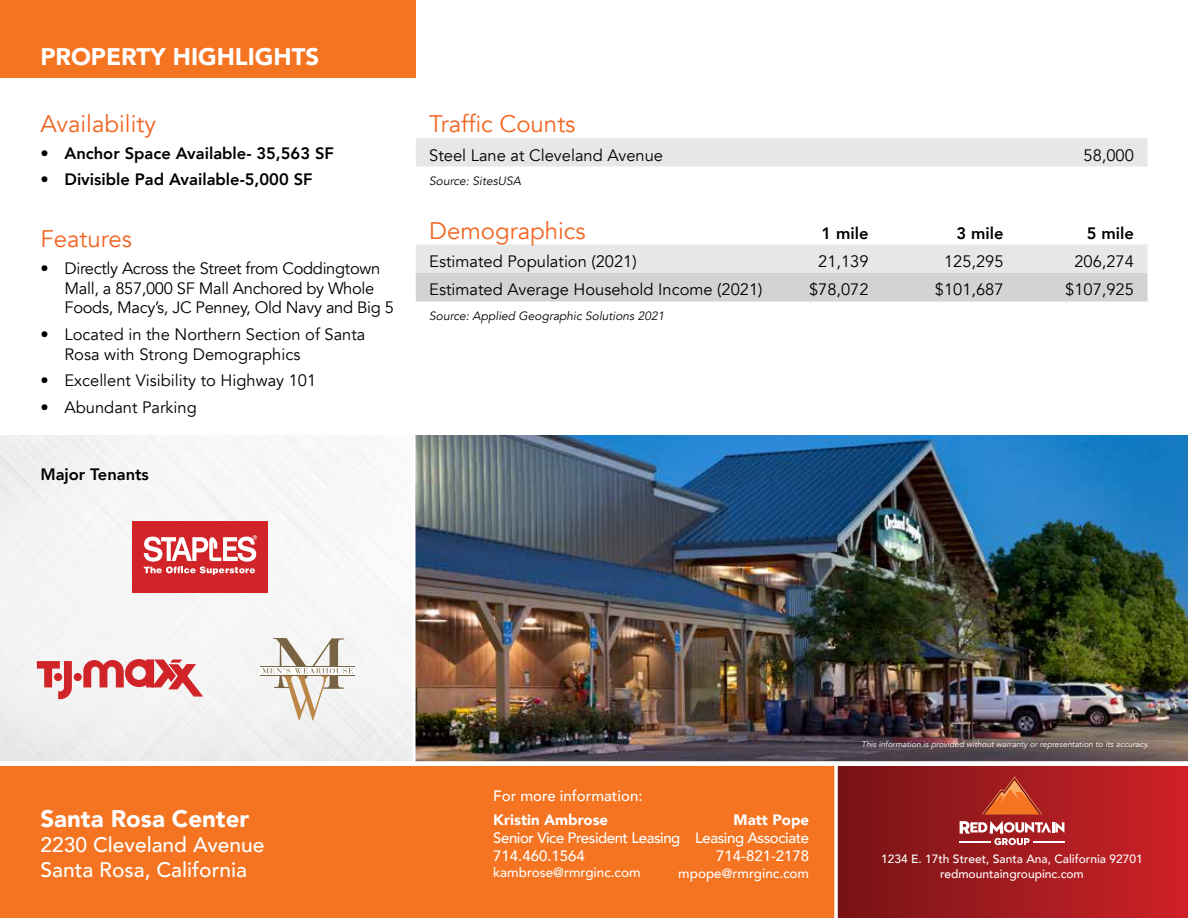
<style>
.page{position:relative;width:1188px;height:918px;background:#fff}
.page>*{position:absolute;margin:0;border:0;box-sizing:border-box;transform-origin:0 0}
.t1{font:24px "Avenir";color:#f26522}
.t2{font:900 24px "Avenir";color:#fff}
.t3{font:500 21px/25.2px "Avenir";color:#fff}
.t4{font:16.5px/19.8px "Avenir";color:#000}
.t5{font:16.5px/19.8px "Avenir";letter-spacing:-.02em;color:#000}
.t6{font:800 16.5px "Avenir";color:#000}
.t7{font:500 15px/18px "Avenir";letter-spacing:-.03em;color:#fff}
.t8{font:900 15px "Avenir";color:#fff}
.t9{font:500 15px "Avenir";color:#fff}
.t10{font:500 13.5px "Avenir";color:#fff}
.t11{font:500 12px/14.4px "Avenir";color:#fff;text-align:center}
.t12{font:italic 12px "Avenir";color:#000}
.t13{font:italic 8.25px "Avenir";color:#fff}
</style>
<div class="page">
<div style="left:0;top:435px;width:412px;height:326px;background:#f5f5f5"></div>
<img style="left:416px;top:435px;width:772px;height:326px">
<div style="left:836px;top:764px;width:352px;height:154px;background:linear-gradient(to right,#761315,#ce2228)"></div>
<div style="left:0;top:764px;width:836px;height:154px;background:#f47421"></div>
<div style="left:0;top:0;width:416px;height:78px;background:#f47421"></div>
<svg style="left:982px;top:776px;width:60px;height:38px"></svg>
<svg style="left:960px;top:821px;width:104px;height:24px"></svg>
<div style="left:0;top:761px;width:1188px;height:5px;background:#fff"></div>
<hr style="left:835px;top:764px;width:3px;height:154px;background:#fff">
<svg style="left:412px;top:435px;width:4px;height:327px"></svg>
<div style="left:416px;top:138px;width:732px;height:28px;background:#e6e7e8"></div>
<svg style="left:416px;top:244px;width:732px;height:58px"></svg>
<svg style="left:37px;top:661px;width:36px;height:38px"></svg>
<div style="left:74px;top:673px;width:8px;height:8px;background:#d12429;border-radius:50%"></div>
<svg style="left:83px;top:659px;width:120px;height:38px"></svg>
<svg style="left:261px;top:668px;width:94px;height:7px"></svg>
<hr style="left:261px;top:667px;width:94px;height:1px;background:#786442">
<hr style="left:261px;top:675px;width:94px;height:1px;background:#786442">
<svg style="left:262px;top:638px;width:91px;height:82px"></svg>
<div style="left:132px;top:522px;width:135px;height:71px;background:#d12429"></div>
<svg style="left:144px;top:535px;width:113px;height:40px"></svg>
<h1 class="t2" style="left:40px;top:36px;width:281px">PROPERTY HIGHLIGHTS</h1>
<h1 class="t1" style="left:40px;top:109px;width:117px">Availability</h1>
<p class="t6" style="left:40px;top:140px;width:295px">• Anchor Space Available- 35,563 SF</p>
<p class="t6" style="left:40px;top:167px;width:274px">• Divisible Pad Available-5,000 SF</p>
<h1 class="t1" style="left:40px;top:225px;width:93px">Features</h1>
<p class="t5" style="left:65px;top:258px;width:331px;text-indent:-24px">• Directly Across the Street from Coddingtown<br>Mall, a 857,000 SF Mall Anchored by Whole<br>Foods, Macy’s, JC Penney, Old Navy and Big 5</p>
<p class="t4" style="left:65px;top:325px;width:302px;text-indent:-24px">• Located in the Northern Section of Santa<br>Rosa with Strong Demographics</p>
<p class="t4" style="left:40px;top:371px;width:277px">• Excellent Visibility to Highway 101</p>
<p class="t4" style="left:40px;top:398px;width:158px">• Abundant Parking</p>
<p class="t6" style="left:40px;top:461px;width:110px">Major Tenants</p>
<h1 class="t1" style="left:429px;top:109px;width:148px">Traffic Counts</h1>
<p class="t4" style="left:429px;top:145px;width:235px">Steel Lane at Cleveland Avenue</p>
<p class="t4" style="left:1084px;top:145px;width:52px">58,000</p>
<p class="t12" style="left:429px;top:173px;width:93px">Source: SitesUSA</p>
<h1 class="t1" style="left:429px;top:216px;width:158px">Demographics</h1>
<p class="t6" style="left:822px;top:220px;width:49px">1 mile</p>
<p class="t6" style="left:957px;top:220px;width:49px">3 mile</p>
<p class="t6" style="left:1087px;top:220px;width:49px">5 mile</p>
<p class="t4" style="left:429px;top:252px;width:209px">Estimated Population (2021)</p>
<p class="t4" style="left:818px;top:252px;width:52px">21,139</p>
<p class="t4" style="left:944px;top:252px;width:61px">125,295</p>
<p class="t4" style="left:1074px;top:252px;width:61px">206,274</p>
<p class="t4" style="left:429px;top:280px;width:335px">Estimated Average Household Income (2021)</p>
<p class="t4" style="left:809px;top:280px;width:61px">$78,072</p>
<p class="t4" style="left:935px;top:280px;width:70px">$101,687</p>
<p class="t4" style="left:1065px;top:280px;width:70px">$107,925</p>
<p class="t12" style="left:429px;top:309px;width:237px">Source: Applied Geographic Solutions 2021</p>
<h1 class="t2" style="left:40px;top:798px;width:210px">Santa Rosa Center</h1>
<p class="t3" style="left:40px;top:831px;width:226px">2230 Cleveland Avenue<br>Santa Rosa, California</p>
<p class="t9" style="left:493px;top:783px;width:151px">For more information:</p>
<p class="t8" style="left:493px;top:807px;width:116px">Kristin Ambrose</p>
<p class="t7" style="left:493px;top:828px;width:189px">Senior Vice President Leasing<br>714.460.1564</p>
<p class="t10" style="left:493px;top:861px;width:149px">kambrose@rmrginc.com</p>
<p class="t8" style="left:734px;top:807px;width:77px">Matt Pope</p>
<p class="t7" style="left:695px;top:828px;width:115px;text-align:right">Leasing Associate<br>714-821-2178</p>
<p class="t10" style="left:678px;top:861px;width:132px">mpope@rmrginc.com</p>
<p class="t13" style="left:862px;top:740px;width:289px">This information is provided without warranty or representation to its accuracy.</p>
<p class="t11" style="left:881px;top:851px;width:263px">1234 E. 17th Street, Santa Ana, California 92701 redmountaingroupinc.com</p>
</div>
